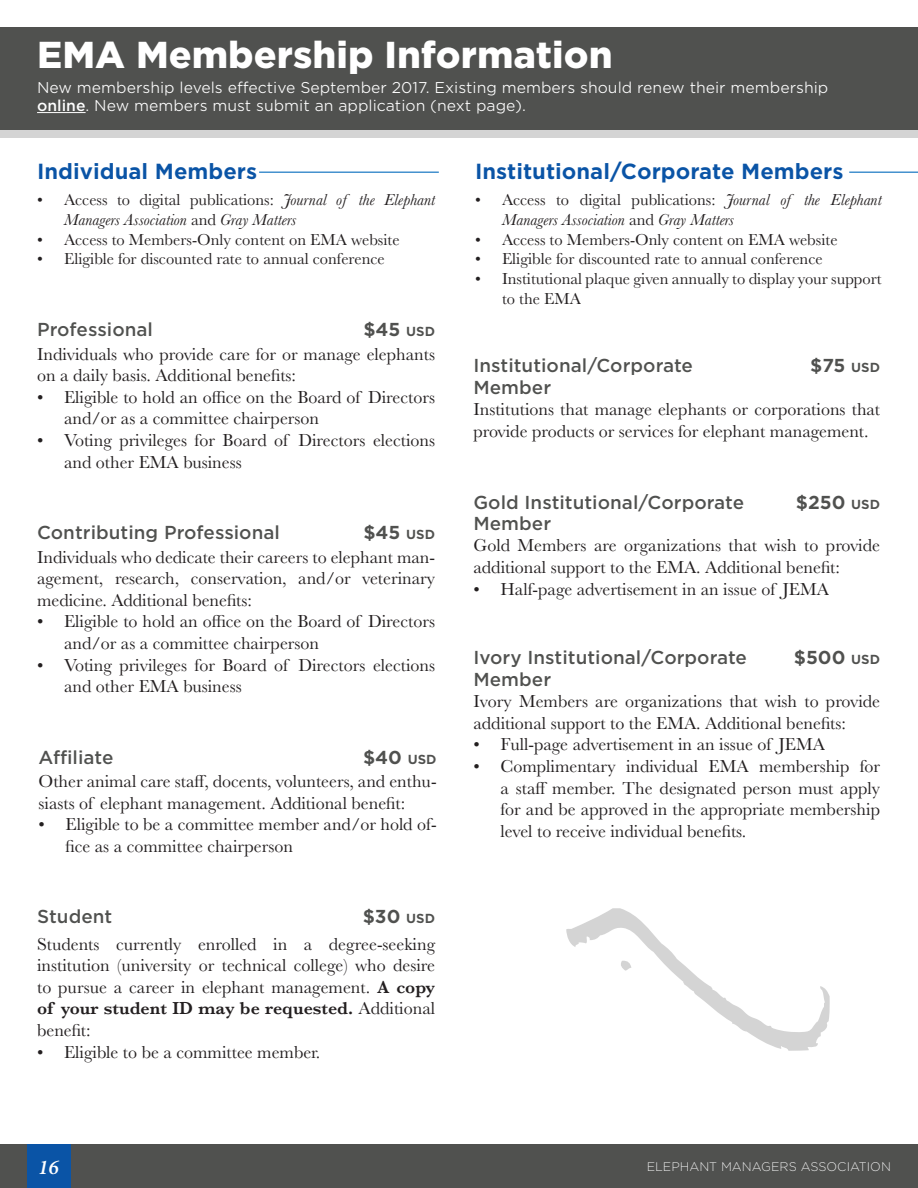
<style>
.page{position:relative;width:918px;height:1188px;background:#fff}
.page>*{position:absolute;margin:0;border:0;box-sizing:border-box;transform-origin:0 0}
.t1{font:900 36px "Gotham S Sm";color:#fff}
.t2{font:700 21px "Gotham S Sm";color:#0a54a6}
.t3{font:italic 600 21px "Minion Pro";color:#fff}
.t4{font:18px/21.6px "Baskerville";color:#231f20}
.t5{font:500 18px/21.6px "Gotham S Sm";color:#50514f}
.t6{font:700 18px "Gotham S Sm";color:#50514f}
.t7{font:16.5px/19.8px "Baskerville";color:#231f20}
.t8{font:italic 16.5px/19.8px "Baskerville";color:#231f20}
.t9{font:300 15px/18px "Gotham S Sm";color:#fff}
.t10{font:200 12px "Gotham S Sm";color:#fff}
.s1{font-weight:500}
.s2{font-style:normal}
.s3{font-size:12.6px}
.s4{font-weight:600}
</style>
<div class="page">
<div style="left:0;top:1145px;width:918px;height:43px;background:#50514f"></div>
<div style="left:27px;top:1145px;width:43px;height:43px;background:#0a54a6"></div>
<div style="left:0;top:121px;width:918px;height:16px;background:#d4d4d4"></div>
<div style="left:0;top:27px;width:918px;height:103px;background:#50514f"></div>
<hr style="left:37px;top:112px;width:49px;height:1px;background:#fff">
<svg style="left:566px;top:908px;width:264px;height:143px"></svg>
<hr style="left:259px;top:171px;width:180px;height:2px;background:#4491ce">
<hr style="left:849px;top:171px;width:69px;height:2px;background:#4491ce">
<p class="t1" style="left:37px;top:29px;width:577px">EMA Membership Information</p>
<p class="t9" style="left:37px;top:78px;width:793px">New membership levels effective September 2017. Existing members should renew their membership <span class="s1">online</span>. New members must submit an application (next page).</p>
<p class="t2" style="left:37px;top:157px;width:222px">Individual Members</p>
<p class="t8" style="left:64px;top:190px;width:373px;text-indent:-27px"><span class="s2">• Access to digital publications:</span> Journal of the Elephant<br>Managers Association <span class="s2">and</span> Gray Matters</p>
<p class="t7" style="left:37px;top:230px;width:364px">• Access to Members-Only content on EMA website</p>
<p class="t7" style="left:37px;top:249px;width:349px">• Eligible for discounted rate to annual conference</p>
<p class="t5" style="left:37px;top:319px;width:117px">Professional</p>
<p class="t6" style="left:363px;top:317px;width:73px">$45 <span class="s3">USD</span></p>
<p class="t4" style="left:37px;top:343px;width:400px">Individuals who provide care for or manage elephants on a daily basis. Additional benefits:</p>
<p class="t4" style="left:64px;top:386px;width:373px;text-indent:-27px">• Eligible to hold an office on the Board of Directors and/or as a committee chairperson</p>
<p class="t4" style="left:64px;top:430px;width:373px;text-indent:-27px">• Voting privileges for Board of Directors elections and other EMA business</p>
<p class="t5" style="left:37px;top:522px;width:244px">Contributing Professional</p>
<p class="t6" style="left:363px;top:520px;width:73px">$45 <span class="s3">USD</span></p>
<p class="t4" style="left:37px;top:546px;width:400px;text-align:justify">Individuals who dedicate their careers to elephant man&shy;agement, research, conservation, and/or veterinary medicine. Additional benefits:</p>
<p class="t4" style="left:64px;top:611px;width:373px;text-indent:-27px">• Eligible to hold an office on the Board of Directors and/or as a committee chairperson</p>
<p class="t4" style="left:64px;top:654px;width:373px;text-indent:-27px">• Voting privileges for Board of Directors elections and other EMA business</p>
<p class="t5" style="left:39px;top:746px;width:76px">Affiliate</p>
<p class="t6" style="left:363px;top:745px;width:75px">$40 <span class="s3">USD</span></p>
<p class="t4" style="left:39px;top:771px;width:400px">Other animal care staff, docents, volunteers, and enthu&shy;siasts of elephant management. Additional benefit:</p>
<p class="t4" style="left:66px;top:814px;width:373px;text-indent:-27px">• Eligible to be a committee member and/or hold of&shy;fice as a committee chairperson</p>
<p class="t5" style="left:37px;top:906px;width:77px">Student</p>
<p class="t6" style="left:363px;top:904px;width:74px">$30 <span class="s3">USD</span></p>
<p class="t4" style="left:37px;top:933px;width:400px;text-align:justify">Students currently enrolled in a degree-seeking institution (university or technical college) who desire to pursue a career in elephant management. <span class="s4">A copy of your student ID may be requested.</span> Additional benefit:</p>
<p class="t4" style="left:37px;top:1041px;width:285px">• Eligible to be a committee member.</p>
<p class="t2" style="left:475px;top:157px;width:370px">Institutional/Corporate Members</p>
<p class="t8" style="left:502px;top:190px;width:381px;text-indent:-27px"><span class="s2">• Access to digital publications:</span> Journal of the Elephant<br>Managers Association <span class="s2">and</span> Gray Matters</p>
<p class="t7" style="left:475px;top:230px;width:364px">• Access to Members-Only content on EMA website</p>
<p class="t7" style="left:475px;top:249px;width:349px">• Eligible for discounted rate to annual conference</p>
<p class="t7" style="left:502px;top:269px;width:381px;text-indent:-27px">• Institutional plaque given annually to display your support to the EMA</p>
<p class="t5" style="left:473px;top:355px;width:221px">Institutional/Corporate<br>Member</p>
<p class="t6" style="left:810px;top:353px;width:71px">$75 <span class="s3">USD</span></p>
<p class="t4" style="left:473px;top:399px;width:408px">Institutions that manage elephants or corporations that provide products or services for elephant management.</p>
<p class="t5" style="left:473px;top:491px;width:272px">Gold Institutional/Corporate<br>Member</p>
<p class="t6" style="left:796px;top:490px;width:86px">$250 <span class="s3">USD</span></p>
<p class="t4" style="left:473px;top:535px;width:408px">Gold Members are organizations that wish to provide additional support to the EMA. Additional benefit:</p>
<p class="t4" style="left:473px;top:578px;width:357px">• Half-page advertisement in an issue of JEMA</p>
<p class="t5" style="left:473px;top:647px;width:275px">Ivory Institutional/Corporate<br>Member</p>
<p class="t6" style="left:794px;top:645px;width:88px">$500 <span class="s3">USD</span></p>
<p class="t4" style="left:473px;top:691px;width:408px">Ivory Members are organizations that wish to provide additional support to the EMA. Additional benefits:</p>
<p class="t4" style="left:473px;top:734px;width:353px">• Full-page advertisement in an issue of JEMA</p>
<p class="t4" style="left:500px;top:756px;width:381px;text-align:justify;text-indent:-27px">• Complimentary individual EMA membership for a staff member. The designated person must apply for and be approved in the appropriate membership level to receive individual benefits.</p>
<p class="t3" style="left:38px;top:1153px;width:22px">16</p>
<p class="t10" style="left:647px;top:1159px;width:246px">ELEPHANT MANAGERS ASSOCIATION</p>
</div>
